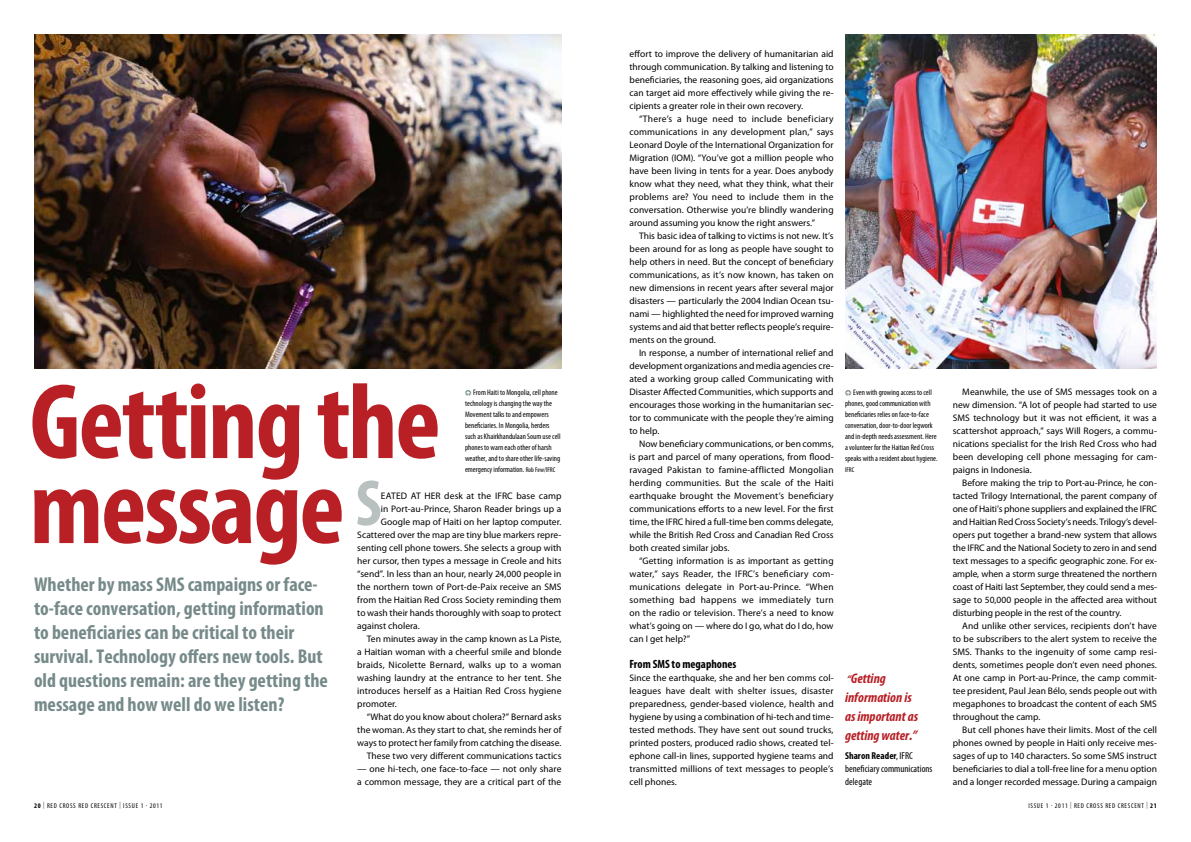
<style>
.page{position:relative;width:1191px;height:842px;background:#fff}
.page>*{position:absolute;margin:0;border:0;box-sizing:border-box;transform-origin:0 0}
.t1{font:700 condensed 108px/85px "Myriad Pro";letter-spacing:-.02em;color:#b82026}
.t2{font:700 condensed 65.8px "Myriad Pro";color:#b9c0c0}
.t3{font:700 condensed 20px/24px "Myriad Pro";color:#778a8a}
.t4{font:italic 700 condensed 14px/19px "Myriad Pro";color:#b82026}
.t5{font:700 condensed 12px "Myriad Pro";color:#000}
.t6{font:condensed 10px/13px "Myriad Pro";color:#000}
.t7{font:9.5px/13px "Myriad Pro";letter-spacing:.005em;color:#000;text-align:justify}
.t8{font:condensed 8px/11px "Myriad Pro";color:#000}
.t9{font:condensed 7px "Myriad Pro";letter-spacing:.1em;color:#000}
.t10{font:700 condensed 7px "Myriad Pro";color:#000}
.s1{font-family:"Officina Display ITC Arrows";font-stretch:normal;font-size:9px;color:#778a8a}
.s2{font-size:7px}
.s3{font-size:11.5px}
.s4{font-weight:700}
.s5{font-weight:300}
</style>
<div class="page">
<img style="left:34px;top:34px;width:527px;height:335px">
<img style="left:845px;top:34px;width:312px;height:335px">
<p class="t7" style="left:629px;top:48px;width:206px">effort to improve the delivery of humanitarian aid through communication. By talking and listening to beneficiaries, the reasoning goes, aid organizations can target aid more effectively while giving the re&shy;cipients a greater role in their own recovery.</p>
<p class="t7" style="left:629px;top:113px;width:206px;text-indent:10px">“There’s a huge need to include beneficiary communications in any development plan,” says Leonard Doyle of the International Organization for Migration (IOM). “You’ve got a million people who have been living in tents for a year. Does anybody know what they need, what they think, what their problems are? You need to include them in the conversation. Otherwise you’re blindly wandering around assuming you know the right answers.”</p>
<p class="t7" style="left:629px;top:230px;width:206px;text-indent:10px">This basic idea of talking to victims is not new. It’s been around for as long as people have sought to help others in need. But the concept of beneficiary communications, as it’s now known, has taken on new dimensions in recent years after several major disasters — particularly the 2004 Indian Ocean tsu&shy;nami — highlighted the need for improved warning systems and aid that better reflects people’s require&shy;ments on the ground.</p>
<p class="t7" style="left:629px;top:347px;width:206px;text-indent:10px">In response, a number of international relief and development organizations and media agencies cre&shy;ated a working group called Communicating with Disaster Affected Communities, which supports and encourages those working in the humanitarian sec&shy;tor to communicate with the people they’re aiming to help.</p>
<p class="t7" style="left:629px;top:438px;width:206px;text-indent:10px">Now beneficiary communications, or ben comms, is part and parcel of many operations, from flood&shy;ravaged Pakistan to famine-afflicted Mongolian herding communities. But the scale of the Haiti earthquake brought the Movement’s beneficiary communications efforts to a new level. For the first time, the IFRC hired a full-time ben comms delegate, while the British Red Cross and Canadian Red Cross both created similar jobs.</p>
<p class="t7" style="left:629px;top:555px;width:206px;text-indent:10px">“Getting information is as important as getting water,” says Reader, the IFRC’s beneficiary com&shy;munications delegate in Port-au-Prince. “When something bad happens we immediately turn on the radio or television. There’s a need to know what’s going on — where do I go, what do I do, how can I get help?”</p>
<p class="t5" style="left:629px;top:658px;width:108px">From SMS to megaphones</p>
<p class="t7" style="left:629px;top:672px;width:206px">Since the earthquake, she and her ben comms col&shy;leagues have dealt with shelter issues, disaster preparedness, gender-based violence, health and hygiene by using a combination of hi-tech and time&shy;tested methods. They have sent out sound trucks, printed posters, produced radio shows, created tel&shy;ephone call-in lines, supported hygiene teams and transmitted millions of text messages to people’s cell phones.</p>
<h1 class="t1" style="left:30px;top:381px;width:412px">Getting the message</h1>
<p class="t8" style="left:845px;top:387px;width:94px"><span class="s1">L</span> Even with growing access to cell phones, good communication with beneficiaries relies on face-to-face conversation, door-to-door legwork and in-depth needs assessment. Here a volunteer for the Haitian Red Cross speaks with a resident about hygiene.</p>
<p class="t8" style="left:465px;top:387px;width:97px"><span class="s1">L</span> From Haiti to Mongolia, cell phone technology is changing the way the Movement talks to and empowers beneficiaries. In Mongolia, herders such as Khairkhandulaan Soum use cell phones to warn each other of harsh weather, and to share other life-saving emergency information. <span class="s2">Rob Few/IFRC</span></p>
<p class="t9" style="left:845px;top:466px;width:11px">IFRC</p>
<h2 class="t2" style="left:356px;top:467px;width:27px">S</h2>
<p class="t7" style="left:381px;top:490px;width:7px">eated</p>
<p class="t7" style="left:411px;top:490px;width:20px">at her</p>
<p class="t7" style="left:444px;top:490px;width:119px">desk at the IFRC base camp</p>
<p class="t7" style="left:381px;top:503px;width:182px">in Port-au-Prince, Sharon Reader brings up a</p>
<p class="t7" style="left:381px;top:516px;width:182px">Google map of Haiti on her laptop computer.</p>
<p class="t7" style="left:357px;top:529px;width:206px">Scattered over the map are tiny blue markers repre-</p>
<p class="t7" style="left:357px;top:542px;width:206px">senting cell phone towers. She selects a group with</p>
<p class="t7" style="left:357px;top:555px;width:206px">her cursor, then types a message in Creole and hits</p>
<p class="t7" style="left:357px;top:568px;width:206px">“send”. In less than an hour, nearly 24,000 people in</p>
<p class="t7" style="left:357px;top:581px;width:206px">the northern town of Port-de-Paix receive an SMS</p>
<p class="t7" style="left:357px;top:594px;width:206px">from the Haitian Red Cross Society reminding them</p>
<p class="t7" style="left:357px;top:607px;width:206px">to wash their hands thoroughly with soap to protect</p>
<p class="t7" style="left:357px;top:620px;width:64px">against cholera.</p>
<p class="t7" style="left:367px;top:633px;width:196px">Ten minutes away in the camp known as La Piste,</p>
<p class="t7" style="left:357px;top:646px;width:206px">a Haitian woman with a cheerful smile and blonde</p>
<p class="t7" style="left:357px;top:659px;width:206px">braids, Nicolette Bernard, walks up to a woman</p>
<p class="t7" style="left:357px;top:672px;width:206px">washing laundry at the entrance to her tent. She</p>
<p class="t7" style="left:357px;top:685px;width:206px">introduces herself as a Haitian Red Cross hygiene</p>
<p class="t7" style="left:357px;top:698px;width:41px">promoter.</p>
<p class="t7" style="left:367px;top:711px;width:196px">“What do you know about cholera?” Bernard asks</p>
<p class="t7" style="left:357px;top:724px;width:206px">the woman. As they start to chat, she reminds her of</p>
<p class="t7" style="left:357px;top:737px;width:206px">ways to protect her family from catching the disease.</p>
<p class="t7" style="left:367px;top:750px;width:196px">These two very different communications tactics</p>
<p class="t7" style="left:357px;top:763px;width:206px">— one hi-tech, one face-to-face — not only share a common message, they are a critical part of the</p>
<p class="t3" style="left:34px;top:572px;width:295px">Whether by mass SMS campaigns or face&shy;to-face conversation, getting information to beneficiaries can be critical to their survival. Technology offers new tools. But old questions remain: are they getting the message and how well do we listen?</p>
<h3 class="t4" style="left:845px;top:669px;width:75px"><span class="s3">“</span>Getting information is as important as getting water.”</h3>
<p class="t6" style="left:845px;top:749px;width:89px"><span class="s4">Sharon Reader</span>, IFRC beneficiary communications delegate</p>
<p class="t7" style="left:952px;top:386px;width:206px;text-indent:10px">Meanwhile, the use of SMS messages took on a new dimension. “A lot of people had started to use SMS technology but it was not efficient, it was a scattershot approach,” says Will Rogers, a commu&shy;nications specialist for the Irish Red Cross who had been developing cell phone messaging for cam&shy;paigns in Indonesia.</p>
<p class="t7" style="left:952px;top:477px;width:206px;text-indent:10px">Before making the trip to Port-au-Prince, he con&shy;tacted Trilogy International, the parent company of one of Haiti’s phone suppliers and explained the IFRC and Haitian Red Cross Society’s needs. Trilogy’s devel&shy;opers put together a brand-new system that allows the IFRC and the National Society to zero in and send text messages to a specific geographic zone. For ex&shy;ample, when a storm surge threatened the northern coast of Haiti last September, they could send a mes&shy;sage to 50,000 people in the affected area without disturbing people in the rest of the country.</p>
<p class="t7" style="left:952px;top:620px;width:206px;text-indent:10px">And unlike other services, recipients don’t have to be subscribers to the alert system to receive the SMS. Thanks to the ingenuity of some camp resi&shy;dents, sometimes people don’t even need phones.<br>At one camp in Port-au-Prince, the camp commit&shy;tee president, Paul Jean Bélo, sends people out with megaphones to broadcast the content of each SMS throughout the camp.</p>
<p class="t7" style="left:952px;top:724px;width:206px;text-indent:10px">But cell phones have their limits. Most of the cell phones owned by people in Haiti only receive mes&shy;sages of up to 140 characters. So some SMS instruct beneficiaries to dial a toll-free line for a menu option and a longer recorded message. During a campaign</p>
<p class="t9" style="left:34px;top:801px;width:65px"><span class="s4">20</span> <span class="s5">|</span> Red Cross Red Crescent</p>
<p class="t9" style="left:119px;top:801px;width:45px"><span class="s5">|</span> ISSUE 1 . 2011</p>
<p class="t9" style="left:1028px;top:801px;width:97px">ISSUE 1 . 2011 <span class="s5">|</span> Red Cross Red Crescent</p>
<p class="t10" style="left:1146px;top:801px;width:12px"><span class="s5">|</span> 21</p>
</div>
